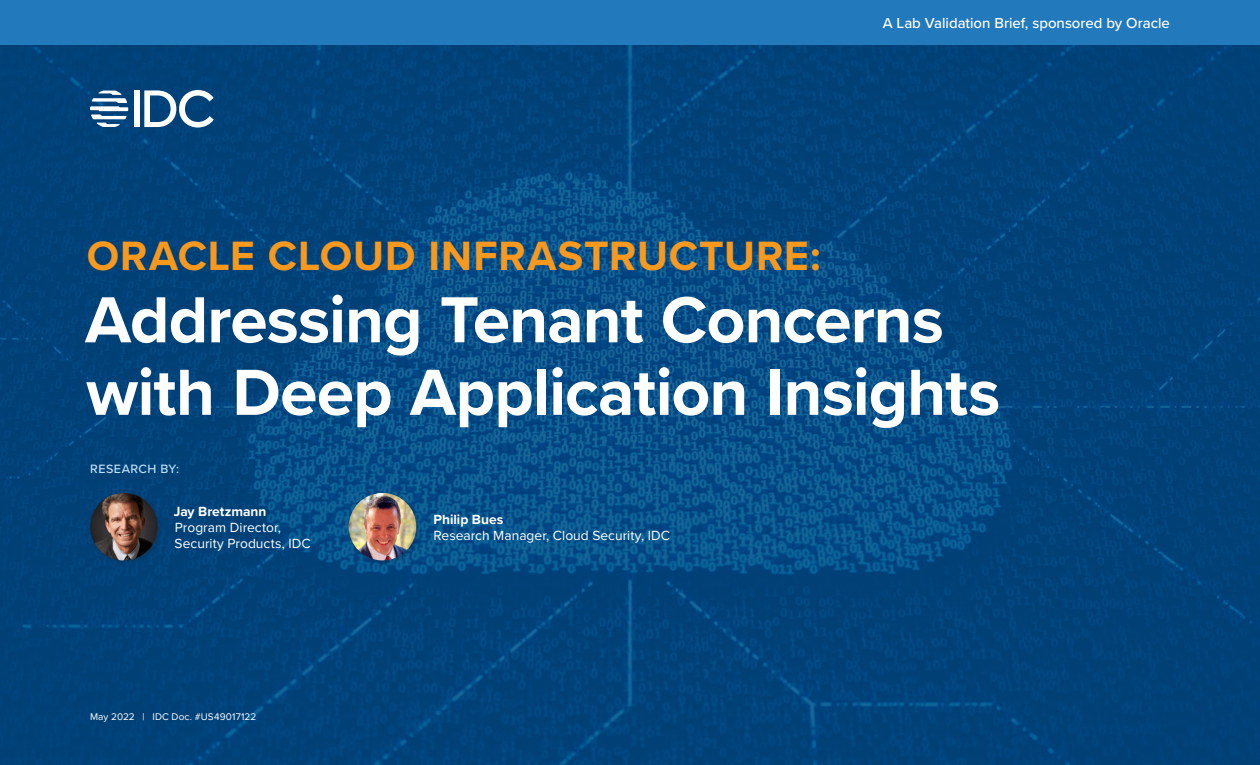
<style>
.page{position:relative;width:1260px;height:765px;background:#fff}
.page>*{position:absolute;margin:0;border:0;box-sizing:border-box;transform-origin:0 0}
.t1{font:700 67.5px/72.5px "Proxima Nova";letter-spacing:-.015em;color:#fff}
.t2{font:700 42.5px "Proxima Nova";letter-spacing:.02em;color:#f8981d}
.t3{font:500 15px "Proxima Nova";letter-spacing:-.005em;color:#fff}
.t4{font:13.75px/16.2px "Proxima Nova";letter-spacing:.005em;color:#fff}
.t5{font:700 13.75px "Proxima Nova";color:#fff}
.t6{font:500 12.5px "Proxima Nova";letter-spacing:.04em;color:#c1e1f6}
.t7{font:10px "Proxima Nova";letter-spacing:.015em;color:#fff}
</style>
<div class="page">
<img style="left:0;top:45px;width:1260px;height:720px">
<div style="left:0;top:0;width:1260px;height:45px;background:#2279bc"></div>
<div style="left:134px;top:90px;width:6px;height:37px;background:#fff"></div>
<svg style="left:144px;top:90px;width:70px;height:38px"></svg>
<svg style="left:90px;top:91px;width:38px;height:36px"></svg>
<div style="left:88px;top:491px;width:75px;height:75px;background:#231f20;opacity:.25"></div>
<img style="left:90px;top:493px;width:68px;height:67px;border-radius:34px">
<div style="left:347px;top:491px;width:75px;height:75px;background:#231f20;opacity:.25"></div>
<img style="left:349px;top:493px;width:67px;height:67px;border-radius:34px">
<p class="t3" style="left:883px;top:12px;width:289px">A Lab Validation Brief, sponsored by Oracle</p>
<p class="t2" style="left:87px;top:224px;width:736px">ORACLE CLOUD INFRASTRUCTURE:</p>
<p class="t1" style="left:85px;top:282px;width:917px">Addressing Tenant Concerns with Deep Application Insights</p>
<p class="t6" style="left:90px;top:460px;width:90px">RESEARCH BY:</p>
<p class="t5" style="left:174px;top:501px;width:94px">Jay Bretzmann</p>
<p class="t4" style="left:175px;top:519px;width:138px">Program Director,<br>Security Products, IDC</p>
<p class="t5" style="left:434px;top:509px;width:71px">Philip Bues</p>
<p class="t4" style="left:433px;top:527px;width:238px">Research Manager, Cloud Security, IDC</p>
<p class="t7" style="left:90px;top:709px;width:168px">May 2022 | IDC Doc. #US49017122</p>
</div>
